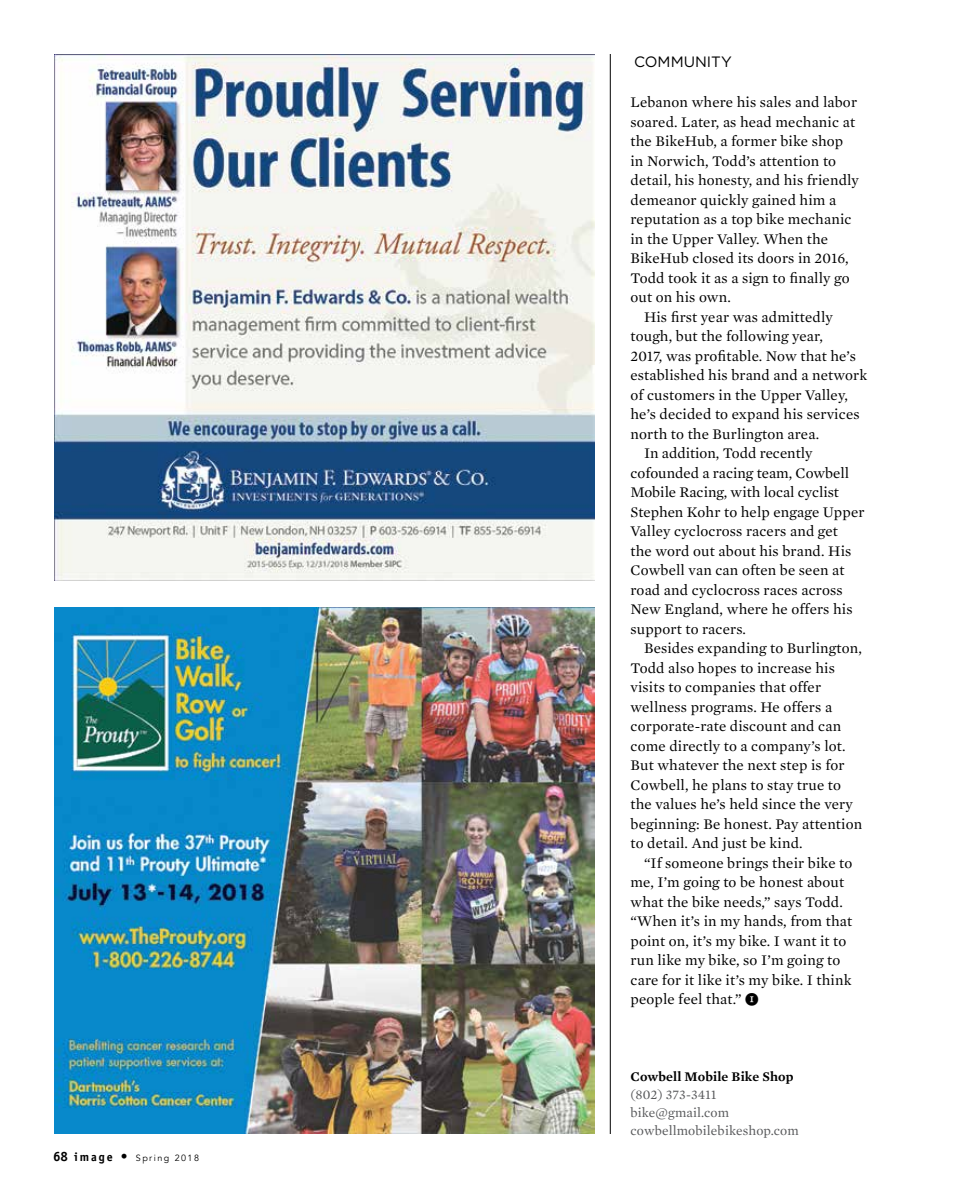
<style>
.page{position:relative;width:959px;height:1188px;background:#fff}
.page>*{position:absolute;margin:0;border:0;box-sizing:border-box;transform-origin:0 0}
.t1{font:15px "Mercury Text G1";letter-spacing:.01em;color:#000}
.t2{font:15px "Gotham";color:#000}
.t3{font:13.5px/18px "Mercury Text G1";letter-spacing:.01em;color:#58595b}
.t4{font:600 13.5px "Mercury Text G1";letter-spacing:.01em;color:#000}
.t5{font:9px "Avenir";letter-spacing:.16em;color:#000}
.s1{font-family:"Officina Sans";font-weight:700;font-size:13.5px}
.s2{font-family:"Officina Sans";font-weight:700;font-size:12px}
.s3{font-family:"Whitney Index Black Round Bd";font-size:13.5px}
</style>
<div class="page">
<img style="left:54px;top:54px;width:540px;height:527px">
<img style="left:54px;top:607px;width:540px;height:527px">
<hr style="left:610px;top:54px;width:1px;height:1080px;background:#000">
<p class="t5" style="left:53px;top:1153px;width:147px"><span class="s1">68</span> <span class="s2">image</span> <span class="s1">•</span> Spring 2018</p>
<p class="t2" style="left:634px;top:53px;width:99px">COMMUNITY</p>
<p class="t1" style="left:630px;top:93px;width:228px">Lebanon where his sales and labor</p>
<p class="t1" style="left:630px;top:113px;width:226px">soared. Later, as head mechanic at</p>
<p class="t1" style="left:630px;top:132px;width:214px">the BikeHub, a former bike shop</p>
<p class="t1" style="left:630px;top:152px;width:207px">in Norwich, Todd’s attention to</p>
<p class="t1" style="left:630px;top:171px;width:230px">detail, his honesty, and his friendly</p>
<p class="t1" style="left:630px;top:191px;width:207px">demeanor quickly gained him a</p>
<p class="t1" style="left:630px;top:210px;width:222px">reputation as a top bike mechanic</p>
<p class="t1" style="left:630px;top:230px;width:199px">in the Upper Valley. When the</p>
<p class="t1" style="left:630px;top:249px;width:220px">BikeHub closed its doors in 2016,</p>
<p class="t1" style="left:630px;top:269px;width:221px">Todd took it as a sign to finally go</p>
<p class="t1" style="left:630px;top:288px;width:102px">out on his own.</p>
<p class="t1" style="left:644px;top:308px;width:190px">His first year was admittedly</p>
<p class="t1" style="left:630px;top:327px;width:194px">tough, but the following year,</p>
<p class="t1" style="left:630px;top:347px;width:227px">2017, was profitable. Now that he’s</p>
<p class="t1" style="left:630px;top:366px;width:238px">established his brand and a network</p>
<p class="t1" style="left:630px;top:386px;width:219px">of customers in the Upper Valley,</p>
<p class="t1" style="left:630px;top:405px;width:230px">he’s decided to expand his services</p>
<p class="t1" style="left:630px;top:425px;width:190px">north to the Burlington area.</p>
<p class="t1" style="left:644px;top:444px;width:170px">In addition, Todd recently</p>
<p class="t1" style="left:630px;top:464px;width:220px">cofounded a racing team, Cowbell</p>
<p class="t1" style="left:630px;top:483px;width:210px">Mobile Racing, with local cyclist</p>
<p class="t1" style="left:630px;top:503px;width:235px">Stephen Kohr to help engage Upper</p>
<p class="t1" style="left:630px;top:522px;width:209px">Valley cyclocross racers and get</p>
<p class="t1" style="left:630px;top:542px;width:222px">the word out about his brand. His</p>
<p class="t1" style="left:630px;top:561px;width:215px">Cowbell van can often be seen at</p>
<p class="t1" style="left:630px;top:581px;width:214px">road and cyclocross races across</p>
<p class="t1" style="left:630px;top:600px;width:223px">New England, where he offers his</p>
<p class="t1" style="left:630px;top:620px;width:117px">support to racers.</p>
<p class="t1" style="left:644px;top:639px;width:219px">Besides expanding to Burlington,</p>
<p class="t1" style="left:630px;top:659px;width:206px">Todd also hopes to increase his</p>
<p class="t1" style="left:630px;top:678px;width:192px">visits to companies that offer</p>
<p class="t1" style="left:630px;top:698px;width:203px">wellness programs. He offers a</p>
<p class="t1" style="left:630px;top:717px;width:212px">corporate-rate discount and can</p>
<p class="t1" style="left:630px;top:737px;width:216px">come directly to a company’s lot.</p>
<p class="t1" style="left:630px;top:756px;width:215px">But whatever the next step is for</p>
<p class="t1" style="left:630px;top:776px;width:212px">Cowbell, he plans to stay true to</p>
<p class="t1" style="left:630px;top:795px;width:224px">the values he’s held since the very</p>
<p class="t1" style="left:630px;top:815px;width:233px">beginning: Be honest. Pay attention</p>
<p class="t1" style="left:630px;top:834px;width:174px">to detail. And just be kind.</p>
<p class="t1" style="left:644px;top:854px;width:210px">“If someone brings their bike to</p>
<p class="t1" style="left:630px;top:873px;width:215px">me, I’m going to be honest about</p>
<p class="t1" style="left:630px;top:893px;width:214px">what the bike needs,” says Todd.</p>
<p class="t1" style="left:630px;top:912px;width:223px">“When it’s in my hands, from that</p>
<p class="t1" style="left:630px;top:932px;width:217px">point on, it’s my bike. I want it to</p>
<p class="t1" style="left:630px;top:951px;width:211px">run like my bike, so I’m going to</p>
<p class="t1" style="left:630px;top:971px;width:223px">care for it like it’s my bike. I think</p>
<p class="t1" style="left:630px;top:990px;width:130px">people feel that.” <span class="s3">I</span></p>
<p class="t4" style="left:630px;top:1068px;width:165px">Cowbell Mobile Bike Shop</p>
<p class="t3" style="left:630px;top:1085px;width:170px">(802) 373-3411 bike@gmail.com cowbellmobilebikeshop.com</p>
</div>
